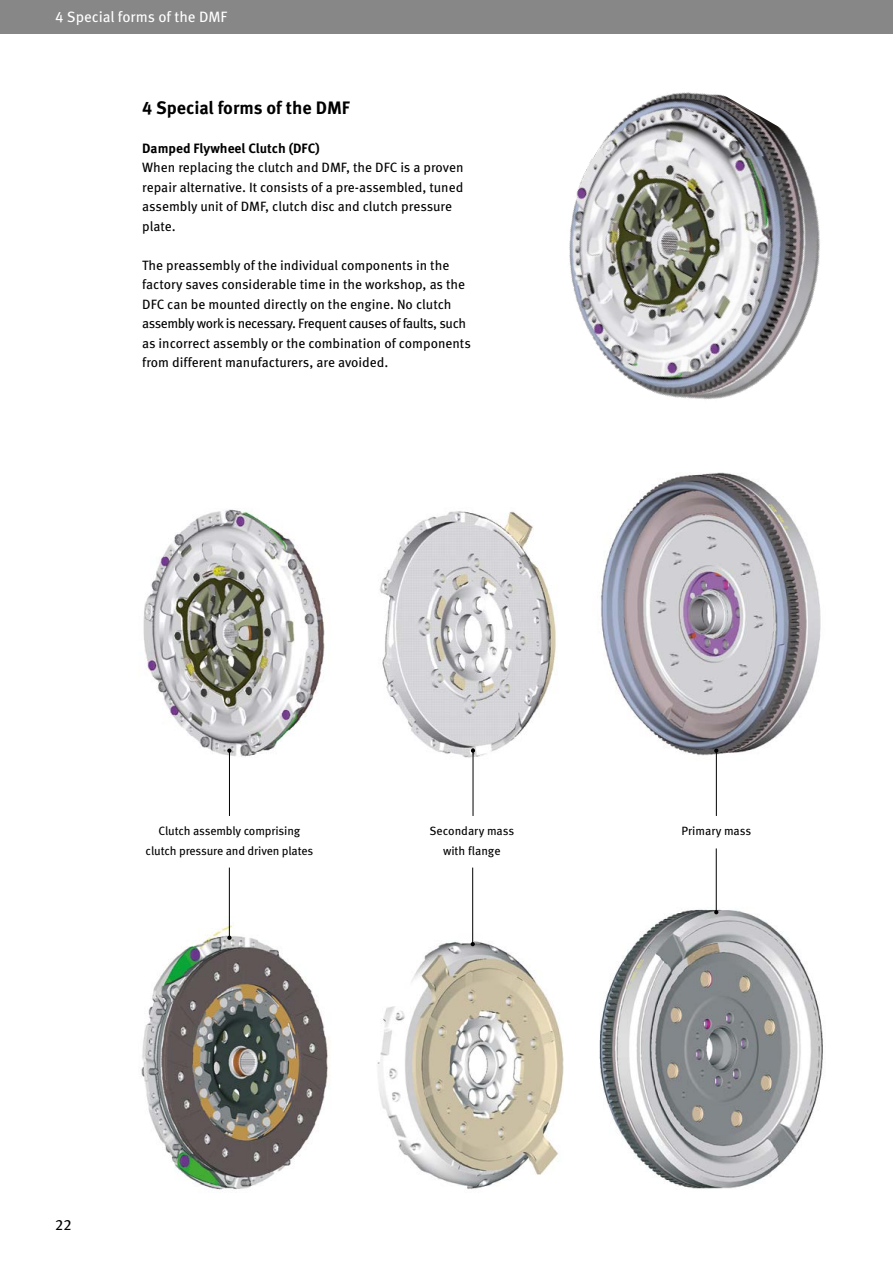
<style>
.page{position:relative;width:893px;height:1263px;background:#fff}
.page>*{position:absolute;margin:0;border:0;box-sizing:border-box;transform-origin:0 0}
.t1{font:700 18px "Meta OT";color:#000}
.t2{font:15px "Meta OT";color:#fff}
.t3{font:15px "Meta OT";color:#000}
.t4{font:13.5px/19.5px "Meta OT";color:#000}
.t5{font:700 13.5px "Meta OT";color:#000}
.t6{font:12px/19.5px "Meta OT";letter-spacing:-.01em;color:#000;text-align:center}
</style>
<div class="page">
<div style="left:0;top:0;width:893px;height:34px;background:#878787"></div>
<img style="left:143px;top:509px;width:182px;height:248px">
<img style="left:141px;top:916px;width:187px;height:274px">
<img style="left:380px;top:511px;width:176px;height:263px">
<img style="left:601px;top:472px;width:220px;height:301px">
<img style="left:377px;top:922px;width:186px;height:267px">
<img style="left:599px;top:908px;width:224px;height:281px">
<img style="left:569px;top:92px;width:251px;height:308px">
<svg style="left:227px;top:748px;width:5px;height:5px"></svg>
<hr style="left:229px;top:751px;width:1px;height:65px;background:#000">
<svg style="left:471px;top:748px;width:4px;height:5px"></svg>
<hr style="left:473px;top:751px;width:1px;height:65px;background:#000">
<svg style="left:714px;top:748px;width:4px;height:5px"></svg>
<hr style="left:716px;top:751px;width:1px;height:65px;background:#000">
<svg style="left:714px;top:910px;width:4px;height:4px"></svg>
<hr style="left:716px;top:848px;width:1px;height:64px;background:#000">
<svg style="left:471px;top:942px;width:4px;height:4px"></svg>
<hr style="left:472px;top:867px;width:1px;height:77px;background:#000">
<svg style="left:227px;top:936px;width:5px;height:4px"></svg>
<hr style="left:229px;top:867px;width:1px;height:71px;background:#000">
<p class="t2" style="left:55px;top:8px;width:173px">4 Special forms of the DMF</p>
<h1 class="t1" style="left:142px;top:96px;width:209px">4 Special forms of the DMF</h1>
<p class="t5" style="left:142px;top:140px;width:179px">Damped Flywheel Clutch (DFC)</p>
<p class="t4" style="left:142px;top:158px;width:323px">When replacing the clutch and DMF, the DFC is a proven repair alternative. It consists of a pre-assembled, tuned assembly unit of DMF, clutch disc and clutch pressure plate.</p>
<p class="t4" style="left:142px;top:255px;width:330px">The preassembly of the individual components in the factory saves considerable time in the workshop, as the DFC can be mounted directly on the engine. No clutch assembly work is necessary. Frequent causes of faults, such as incorrect assembly or the combination of components from different manufacturers, are avoided.</p>
<p class="t6" style="left:146px;top:822px;width:169px">Clutch assembly comprising clutch pressure and driven plates</p>
<p class="t6" style="left:429px;top:822px;width:86px">Secondary mass with flange</p>
<p class="t6" style="left:681px;top:822px;width:71px">Primary mass</p>
<p class="t3" style="left:55px;top:1215px;width:18px">22</p>
</div>
